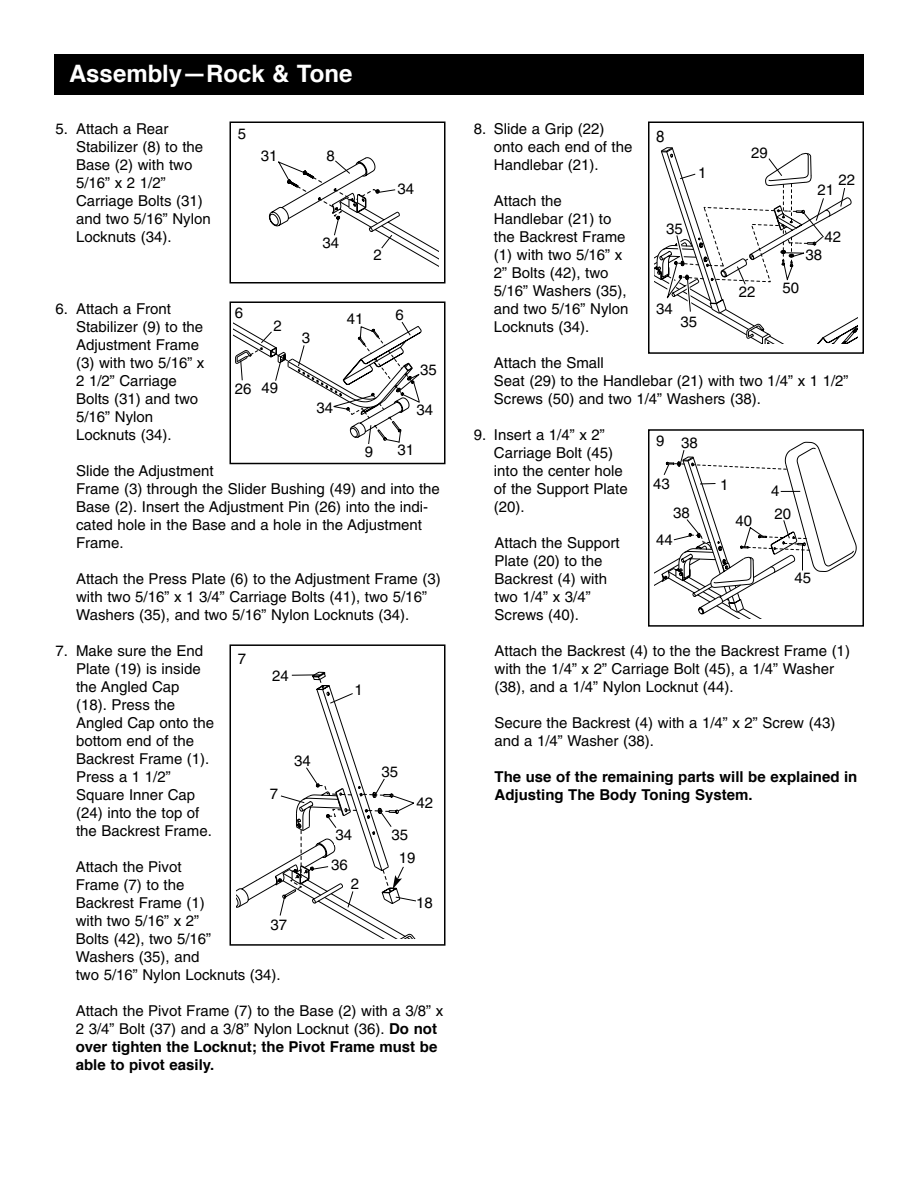
<style>
.page{position:relative;width:918px;height:1188px;background:#fff}
.page>*{position:absolute;margin:0;border:0;box-sizing:border-box;transform-origin:0 0}
.t1{font:700 24px "Helvetica";color:#fff}
.t2{font:16.2px "Helvetica";color:#000;scale:.93 1}
.t3{font:15px/18px "Helvetica";color:#000}
.t4{font:700 15px/18px "Helvetica";color:#000}
.s1{font-weight:700}
</style>
<div class="page">
<div style="left:230px;top:644px;width:216px;height:302px;border:2px solid #000"></div>
<div style="left:648px;top:122px;width:216px;height:232px;border:2px solid #000"></div>
<div style="left:230px;top:122px;width:216px;height:162px;border:2px solid #000"></div>
<svg style="left:240px;top:158px;width:606px;height:758px"></svg>
<svg style="left:236px;top:671px;width:186px;height:267px"></svg>
<svg style="left:398px;top:431px;width:405px;height:140px"></svg>
<svg style="left:655px;top:442px;width:202px;height:180px"></svg>
<svg style="left:655px;top:147px;width:202px;height:197px"></svg>
<div style="left:54px;top:54px;width:810px;height:40px;background:#000"></div>
<h1 class="t1" style="left:69px;top:63px;width:285px">Assembly—Rock &amp; Tone</h1>
<p class="t3" style="left:76px;top:121px;width:136px;text-indent:-21px">5. Attach a Rear<br>Stabilizer (8) to the<br>Base (2) with two<br>5/16” x 2 1/2”<br>Carriage Bolts (31) and two 5/16” Nylon<br>Locknuts (34).</p>
<p class="t3" style="left:238px;top:126px;width:10px">5</p>
<p class="t3" style="left:261px;top:148px;width:18px">31</p>
<p class="t3" style="left:327px;top:148px;width:10px">8</p>
<p class="t3" style="left:323px;top:235px;width:18px">34</p>
<p class="t3" style="left:398px;top:181px;width:18px">34</p>
<p class="t3" style="left:374px;top:247px;width:10px">2</p>
<p class="t3" style="left:76px;top:301px;width:130px;text-indent:-21px">6. Attach a Front<br>Stabilizer (9) to the<br>Adjustment Frame (3) with two 5/16” x<br>2 1/2” Carriage<br>Bolts (31) and two<br>5/16” Nylon<br>Locknuts (34).</p>
<p class="t3" style="left:76px;top:463px;width:365px">Slide the Adjustment<br>Frame (3) through the Slider Bushing (49) and into the Base (2). Insert the Adjustment Pin (26) into the indi&shy;cated hole in the Base and a hole in the Adjustment Frame.</p>
<p class="t3" style="left:76px;top:571px;width:366px">Attach the Press Plate (6) to the Adjustment Frame (3) with two 5/16” x 1 3/4” Carriage Bolts (41), two 5/16”<br>Washers (35), and two 5/16” Nylon Locknuts (34).</p>
<p class="t3" style="left:76px;top:643px;width:139px;text-indent:-21px">7. Make sure the End<br>Plate (19) is inside the Angled Cap<br>(18). Press the<br>Angled Cap onto the bottom end of the<br>Backrest Frame (1).<br>Press a 1 1/2”<br>Square Inner Cap (24) into the top of the Backrest Frame.</p>
<p class="t3" style="left:76px;top:859px;width:207px">Attach the Pivot<br>Frame (7) to the<br>Backrest Frame (1)<br>with two 5/16” x 2”<br>Bolts (42), two 5/16”<br>Washers (35), and<br>two 5/16” Nylon Locknuts (34).</p>
<p class="t3" style="left:76px;top:1003px;width:369px">Attach the Pivot Frame (7) to the Base (2) with a 3/8” x 2 3/4” Bolt (37) and a 3/8” Nylon Locknut (36). <span class="s1">Do not over tighten the Locknut; the Pivot Frame must be able to pivot easily.</span></p>
<p class="t3" style="left:235px;top:305px;width:10px">6</p>
<p class="t3" style="left:396px;top:307px;width:10px">6</p>
<p class="t3" style="left:347px;top:311px;width:18px">41</p>
<p class="t3" style="left:273px;top:318px;width:10px">2</p>
<p class="t3" style="left:302px;top:330px;width:10px">3</p>
<p class="t3" style="left:420px;top:363px;width:18px">35</p>
<p class="t3" style="left:235px;top:381px;width:45px">26 49</p>
<p class="t3" style="left:316px;top:400px;width:18px">34</p>
<p class="t3" style="left:417px;top:402px;width:18px">34</p>
<p class="t3" style="left:398px;top:442px;width:18px">31</p>
<p class="t3" style="left:365px;top:444px;width:10px">9</p>
<p class="t3" style="left:238px;top:651px;width:10px">7</p>
<p class="t3" style="left:272px;top:668px;width:18px">24</p>
<p class="t3" style="left:354px;top:682px;width:10px">1</p>
<p class="t3" style="left:294px;top:753px;width:18px">34</p>
<p class="t3" style="left:382px;top:764px;width:18px">35</p>
<p class="t3" style="left:270px;top:786px;width:10px">7</p>
<p class="t3" style="left:417px;top:795px;width:18px">42</p>
<p class="t3" style="left:391px;top:827px;width:18px">35</p>
<p class="t3" style="left:331px;top:821px;width:23px;line-height:29.5px;text-align:center">34<br>36</p>
<p class="t3" style="left:399px;top:850px;width:18px">19</p>
<p class="t3" style="left:351px;top:877px;width:10px">2</p>
<p class="t3" style="left:416px;top:895px;width:18px">18</p>
<p class="t3" style="left:271px;top:917px;width:18px">37</p>
<p class="t3" style="left:494px;top:121px;width:140px;text-indent:-20px">8. Slide a Grip (22) onto each end of the<br>Handlebar (21).</p>
<p class="t3" style="left:494px;top:193px;width:136px">Attach the<br>Handlebar (21) to the Backrest Frame (1) with two 5/16” x<br>2” Bolts (42), two<br>5/16” Washers (35), and two 5/16” Nylon<br>Locknuts (34).</p>
<p class="t3" style="left:494px;top:355px;width:356px">Attach the Small<br>Seat (29) to the Handlebar (21) with two 1/4” x 1 1/2”<br>Screws (50) and two 1/4” Washers (38).</p>
<p class="t3" style="left:494px;top:427px;width:135px;text-indent:-20px">9. Insert a 1/4” x 2”<br>Carriage Bolt (45) into the center hole of the Support Plate (20).</p>
<p class="t3" style="left:495px;top:535px;width:127px">Attach the Support<br>Plate (20) to the<br>Backrest (4) with two 1/4” x 3/4”<br>Screws (40).</p>
<p class="t3" style="left:495px;top:643px;width:357px">Attach the Backrest (4) to the the Backrest Frame (1) with the 1/4” x 2” Carriage Bolt (45), a 1/4” Washer (38), and a 1/4” Nylon Locknut (44).</p>
<p class="t3" style="left:495px;top:715px;width:342px">Secure the Backrest (4) with a 1/4” x 2” Screw (43) and a 1/4” Washer (38).</p>
<p class="t4" style="left:495px;top:769px;width:364px">The use of the remaining parts will be explained in<br>Adjusting The Body Toning System.</p>
<p class="t2" style="left:656px;top:130px;width:10px">8</p>
<p class="t3" style="left:751px;top:146px;width:18px">29</p>
<p class="t3" style="left:698px;top:165px;width:10px">1</p>
<p class="t3" style="left:838px;top:172px;width:18px">22</p>
<p class="t3" style="left:818px;top:182px;width:18px">21</p>
<p class="t3" style="left:825px;top:229px;width:18px">42</p>
<p class="t3" style="left:666px;top:221px;width:18px">35</p>
<p class="t3" style="left:805px;top:247px;width:18px">38</p>
<p class="t3" style="left:782px;top:280px;width:18px">50</p>
<p class="t3" style="left:739px;top:284px;width:18px">22</p>
<p class="t3" style="left:656px;top:301px;width:18px">34</p>
<p class="t3" style="left:681px;top:314px;width:18px">35</p>
<p class="t3" style="left:656px;top:433px;width:10px">9</p>
<p class="t3" style="left:681px;top:435px;width:18px">38</p>
<p class="t3" style="left:653px;top:476px;width:18px">43</p>
<p class="t3" style="left:720px;top:477px;width:10px">1</p>
<p class="t3" style="left:771px;top:481px;width:22px;line-height:22.8px">4<br>20</p>
<p class="t3" style="left:673px;top:505px;width:18px">38</p>
<p class="t3" style="left:735px;top:513px;width:18px">40</p>
<p class="t3" style="left:656px;top:532px;width:18px">44</p>
<p class="t3" style="left:795px;top:570px;width:18px">45</p>
</div>
